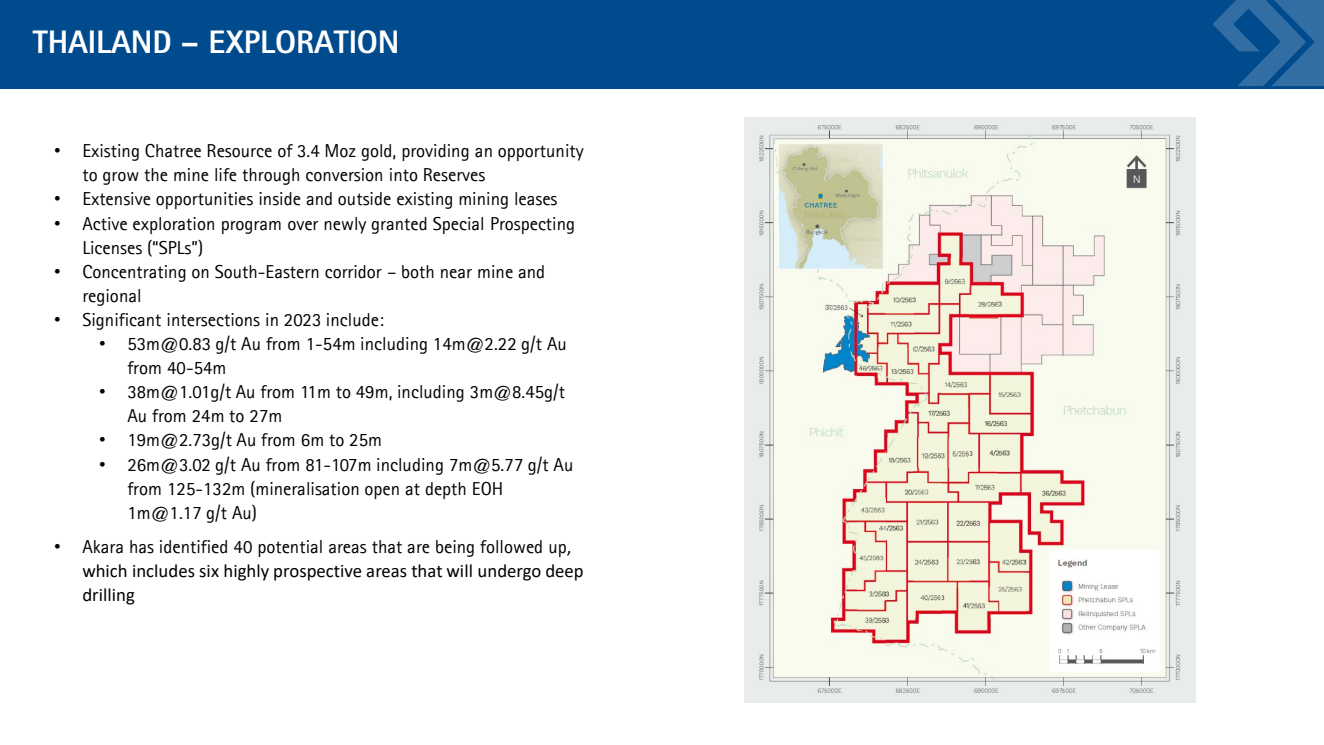
<style>
.page{position:relative;width:1324px;height:745px;background:#fff}
.page>*{position:absolute;margin:0;border:0;box-sizing:border-box;transform-origin:0 0}
.t1{font:800 32.5px "Agfa Rotis Sans Serif";letter-spacing:-.005em;color:#fff}
.t2{font:18.75px/24.1px "Agfa Rotis Sans Serif";color:#000}
.t3{font:18.75px/24.1px "Calibri";letter-spacing:.005em;color:#000}
.s1{font-family:"Arial"}
.s2{font-family:"Agfa Rotis Sans Serif"}
</style>
<div class="page">
<div style="left:0;top:0;width:1323px;height:89px;background:#004b8d"></div>
<svg style="left:1213px;top:0;width:110px;height:86px"></svg>
<img style="left:744px;top:117px;width:450px;height:585px">
<h2 class="t1" style="left:33px;top:21px;width:368px">THAILAND – EXPLORATION</h2>
<p class="t2" style="left:82px;top:139px;width:503px;text-indent:-28px"><span class="s1">•</span> Existing Chatree Resource of 3.4 Moz gold, providing an opportunity to grow the mine life through conversion into Reserves</p>
<p class="t2" style="left:54px;top:187px;width:505px"><span class="s1">•</span> Extensive opportunities inside and outside existing mining leases</p>
<p class="t2" style="left:82px;top:211px;width:494px;text-indent:-28px"><span class="s1">•</span> Active exploration program over newly granted Special Prospecting<br>Licenses (“SPLs”)</p>
<p class="t2" style="left:82px;top:259px;width:464px;text-indent:-28px"><span class="s1">•</span> Concentrating on South-Eastern corridor – both near mine and regional</p>
<p class="t2" style="left:54px;top:307px;width:331px"><span class="s1">•</span> Significant intersections in 2023 include:</p>
<p class="t2" style="left:127px;top:331px;width:441px;text-indent:-28px"><span class="s1">•</span> 53m@0.83 g/t Au from 1-54m including 14m@2.22 g/t Au from 40-54m</p>
<p class="t2" style="left:127px;top:379px;width:439px;text-indent:-28px"><span class="s1">•</span> 38m@1.01g/t Au from 11m to 49m, including 3m@8.45g/t<br>Au from 24m to 27m</p>
<p class="t2" style="left:99px;top:427px;width:284px"><span class="s1">•</span> 19m@2.73g/t Au from 6m to 25m</p>
<p class="t2" style="left:127px;top:452px;width:447px;text-indent:-28px"><span class="s1">•</span> 26m@3.02 g/t Au from 81-107m including 7m@5.77 g/t Au from 125-132m (mineralisation open at depth EOH<br>1m@1.17 g/t Au)</p>
<p class="t3" style="left:82px;top:534px;width:503px;text-indent:-28px"><span class="s1">•</span> <span class="s2">Akara has identified 40 potential areas that are being followed up</span>, which includes six highly prospective areas that will undergo deep drilling</p>
</div>
